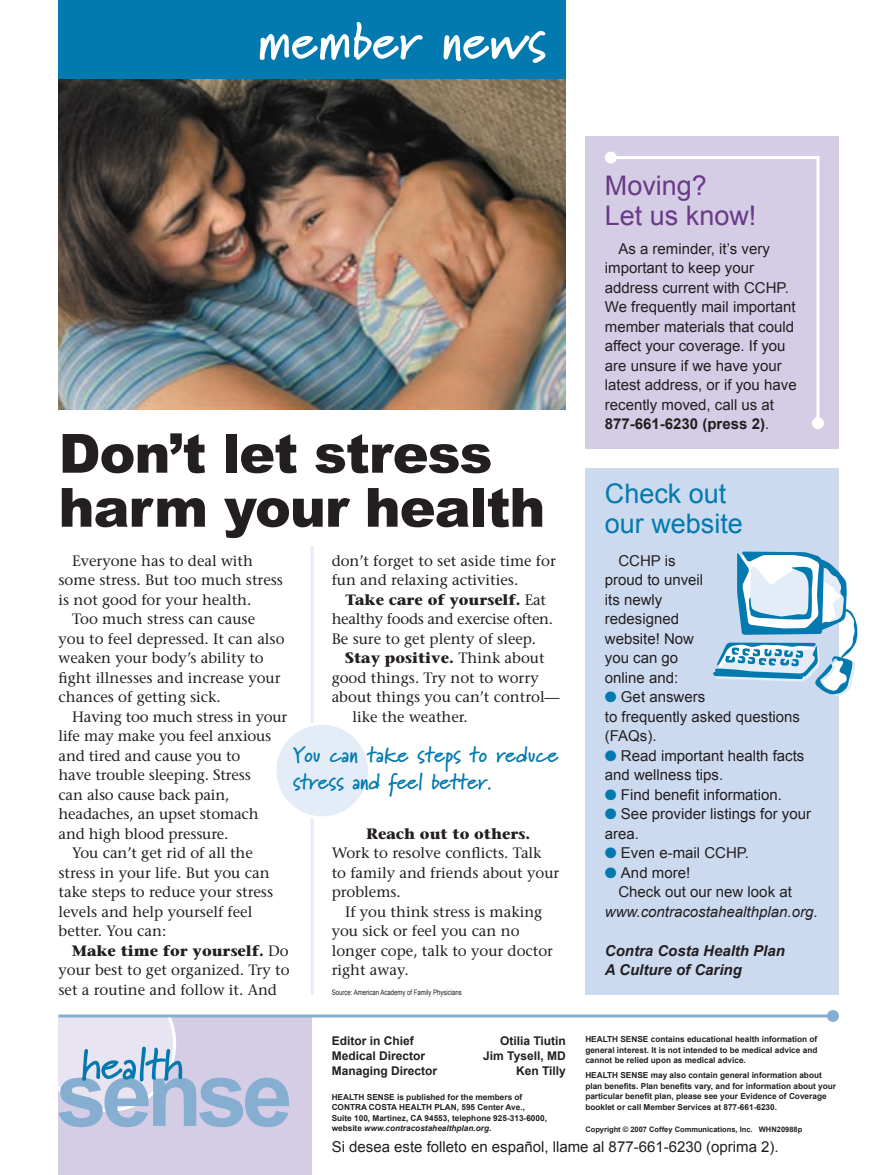
<style>
.page{position:relative;width:878px;height:1175px;background:#fff}
.page>*{position:absolute;margin:0;border:0;box-sizing:border-box;transform-origin:0 0}
.t1{font:900 54px/54px "Arial";letter-spacing:-.02em;color:#231f20}
.t2{font:700 54px "Marydale";color:#fff}
.t3{font:27px/29.4px "Arial";color:#037aaf}
.t4{font:27px/29.4px "Arial";color:#693b87}
.t5{font:700 22.5px/27px "Marydale";color:#037aaf}
.t6{font:15px/19.5px "Stone Serif";color:#231f20}
.t7{font:15px/19.5px "Arial";color:#231f20}
.t8{font:15px/19.5px "Stone Serif";letter-spacing:-.02em;color:#231f20}
.t9{font:700 15px "Stone Serif";color:#231f20}
.t10{font:italic 700 15px/19.5px "Arial";color:#231f20}
.t11{font:italic 15px "Arial";color:#231f20}
.t12{font:700 12px "Arial";color:#231f20}
.t13{font:700 8.25px/10.5px "Arial";color:#231f20}
.t14{font:700 7.5px "Arial";color:#231f20}
.t15{font:7.5px "Arial";color:#231f20;scale:.8 1}
.s1{font-weight:400}
.s2{font-weight:700}
.s3{color:#037aaf}
.s4{font-style:normal}
.s5{font-style:italic}
</style>
<div class="page">
<div style="left:585px;top:468px;width:253px;height:526px;background:#ccdaef"></div>
<div style="left:58px;top:1015px;width:254px;height:159px;background:#d5cce5"></div>
<hr style="left:58px;top:1014px;width:774px;height:3px;background:#86aed1">
<div style="left:826px;top:1010px;width:12px;height:12px;background:#86aed1;border-radius:50%"></div>
<svg style="left:58px;top:1015px;width:231px;height:112px"></svg>
<img style="left:58px;top:78px;width:508px;height:332px">
<hr style="left:310px;top:546px;width:4px;height:448px;background:#ecf2f9">
<div style="left:275px;top:723px;width:94px;height:95px;background:#e4edf7;border-radius:50%"></div>
<div style="left:273px;top:722px;width:98px;height:97px;border:3px solid #fff;border-radius:50%"></div>
<div style="left:58px;top:0;width:508px;height:78px;background:#037aaf"></div>
<div style="left:585px;top:136px;width:253px;height:312px;background:#d5cce5"></div>
<hr style="left:610px;top:156px;width:209px;height:3px;background:#fff">
<div style="left:604px;top:152px;width:12px;height:12px;background:#fff;border-radius:50%"></div>
<hr style="left:816px;top:156px;width:3px;height:267px;background:#fff">
<div style="left:812px;top:417px;width:12px;height:12px;background:#fff;border-radius:50%"></div>
<svg style="left:713px;top:551px;width:144px;height:144px"></svg>
<h1 class="t2" style="left:257px;top:8px;width:291px">member news</h1>
<h1 class="t1" style="left:58px;top:427px;width:488px">Don’t let stress harm your health</h1>
<p class="t6" style="left:72px;top:551px;width:182px">Everyone has to deal with</p>
<p class="t6" style="left:58px;top:570px;width:226px">some stress. But too much stress</p>
<p class="t6" style="left:58px;top:590px;width:194px">is not good for your health.</p>
<p class="t6" style="left:72px;top:609px;width:185px">Too much stress can cause</p>
<p class="t6" style="left:58px;top:629px;width:227px">you to feel depressed. It can also</p>
<p class="t6" style="left:58px;top:648px;width:207px">weaken your body’s ability to</p>
<p class="t6" style="left:58px;top:668px;width:223px">fight illnesses and increase your</p>
<p class="t6" style="left:58px;top:687px;width:164px">chances of getting sick.</p>
<p class="t6" style="left:72px;top:707px;width:217px">Having too much stress in your</p>
<p class="t6" style="left:58px;top:726px;width:214px">life may make you feel anxious</p>
<p class="t6" style="left:58px;top:746px;width:183px">and tired and cause you to</p>
<p class="t6" style="left:58px;top:765px;width:194px">have trouble sleeping. Stress</p>
<p class="t6" style="left:58px;top:785px;width:172px">can also cause back pain,</p>
<p class="t6" style="left:58px;top:804px;width:201px">headaches, an upset stomach</p>
<p class="t6" style="left:58px;top:824px;width:171px">and high blood pressure.</p>
<p class="t6" style="left:72px;top:843px;width:182px">You can’t get rid of all the</p>
<p class="t6" style="left:58px;top:863px;width:212px">stress in your life. But you can</p>
<p class="t6" style="left:58px;top:882px;width:216px">take steps to reduce your stress</p>
<p class="t6" style="left:58px;top:902px;width:195px">levels and help yourself feel</p>
<p class="t6" style="left:58px;top:921px;width:109px">better. You can:</p>
<p class="t9" style="left:72px;top:941px;width:218px">Make time for yourself. <span class="s1">Do</span></p>
<p class="t6" style="left:58px;top:960px;width:232px">your best to get organized. Try to</p>
<p class="t6" style="left:58px;top:980px;width:220px">set a routine and follow it. And</p>
<p class="t6" style="left:332px;top:551px;width:226px">don’t forget to set aside time for fun and relaxing activities.</p>
<p class="t8" style="left:332px;top:590px;width:223px;text-indent:14px"><span class="s2">Take care of yourself.</span> Eat healthy foods and exercise often.<br>Be sure to get plenty of sleep.</p>
<p class="t9" style="left:345px;top:648px;width:201px">Stay positive. <span class="s1">Think about</span></p>
<p class="t6" style="left:332px;top:668px;width:208px">good things. Try not to worry</p>
<p class="t6" style="left:332px;top:687px;width:229px">about things you can’t control—</p>
<p class="t6" style="left:352px;top:707px;width:117px">like the weather.</p>
<h3 class="t5" style="left:292px;top:740px;width:267px">You can take steps to reduce stress and feel better.</h3>
<p class="t9" style="left:366px;top:824px;width:166px">Reach out to others.</p>
<p class="t6" style="left:332px;top:843px;width:229px">Work to resolve conflicts. Talk to family and friends about your problems.</p>
<p class="t6" style="left:332px;top:902px;width:223px;text-indent:14px">If you think stress is making you sick or feel you can no longer cope, talk to your doctor right away.</p>
<p class="t15" style="left:332px;top:988px;width:164px">Source: American Academy of Family Physicians</p>
<h2 class="t4" style="left:604px;top:171px;width:153px">Moving?<br>Let us know!</h2>
<p class="t7" style="left:604px;top:238px;width:193px;text-indent:14px">As a reminder, it’s very important to keep your address current with CCHP.<br>We frequently mail important member materials that could affect your coverage. If you are unsure if we have your latest address, or if you have recently moved, call us at<br><span class="s2">877-661-6230 (press 2)</span>.</p>
<h2 class="t3" style="left:604px;top:479px;width:140px">Check out our website</h2>
<p class="t7" style="left:604px;top:550px;width:100px;text-indent:14px">CCHP is proud to unveil its newly redesigned website! Now you can go online and:</p>
<p class="t7" style="left:604px;top:687px;width:197px"><span class="s3">●</span> Get answers<br>to frequently asked questions (FAQs).</p>
<p class="t7" style="left:604px;top:745px;width:201px"><span class="s3">●</span> Read important health facts and wellness tips.</p>
<p class="t7" style="left:604px;top:784px;width:179px"><span class="s3">●</span> Find benefit information.</p>
<p class="t7" style="left:604px;top:804px;width:208px"><span class="s3">●</span> See provider listings for your area.</p>
<p class="t7" style="left:604px;top:843px;width:146px"><span class="s3">●</span> Even e-mail CCHP.</p>
<p class="t7" style="left:604px;top:862px;width:87px"><span class="s3">●</span> And more!</p>
<p class="t7" style="left:618px;top:882px;width:175px">Check out our new look at</p>
<p class="t11" style="left:604px;top:903px;width:214px">www.contracostahealthplan.org<span class="s4">.</span></p>
<p class="t10" style="left:604px;top:940px;width:182px">Contra Costa Health Plan<br>A Culture of Caring</p>
<p class="t13" style="left:585px;top:1033px;width:233px;text-align:justify">HEALTH SENSE contains educational health information of general interest. It is not intended to be medical advice and cannot be relied upon as medical advice.</p>
<p class="t13" style="left:585px;top:1069px;width:252px">HEALTH SENSE may also contain general information about plan benefits. Plan benefits vary, and for information about your particular benefit plan, please see your Evidence of Coverage booklet or call Member Services at 877-661-6230.</p>
<p class="t12" style="left:331px;top:1034px;width:84px">Editor in Chief</p>
<p class="t12" style="left:500px;top:1034px;width:67px">Otilia Tiutin</p>
<p class="t12" style="left:331px;top:1049px;width:95px">Medical Director</p>
<p class="t12" style="left:483px;top:1049px;width:84px">Jim Tysell, MD</p>
<p class="t12" style="left:331px;top:1064px;width:107px">Managing Director</p>
<p class="t12" style="left:516px;top:1064px;width:51px">Ken Tilly</p>
<p class="t13" style="left:332px;top:1091px;width:217px">HEALTH SENSE is published for the members of CONTRA COSTA HEALTH PLAN, 595 Center Ave., Suite 100, Martinez, CA 94553, telephone 925-313-6000, website <span class="s5">www.contracostahealthplan.org</span>.</p>
<p class="t14" style="left:585px;top:1124px;width:218px">Copyright © 2007 Coffey Communications, Inc. WHN20988p</p>
<p class="t7" style="left:332px;top:1137px;width:448px">Si desea este folleto en español, llame al 877-661-6230 (oprima 2).</p>
</div>
